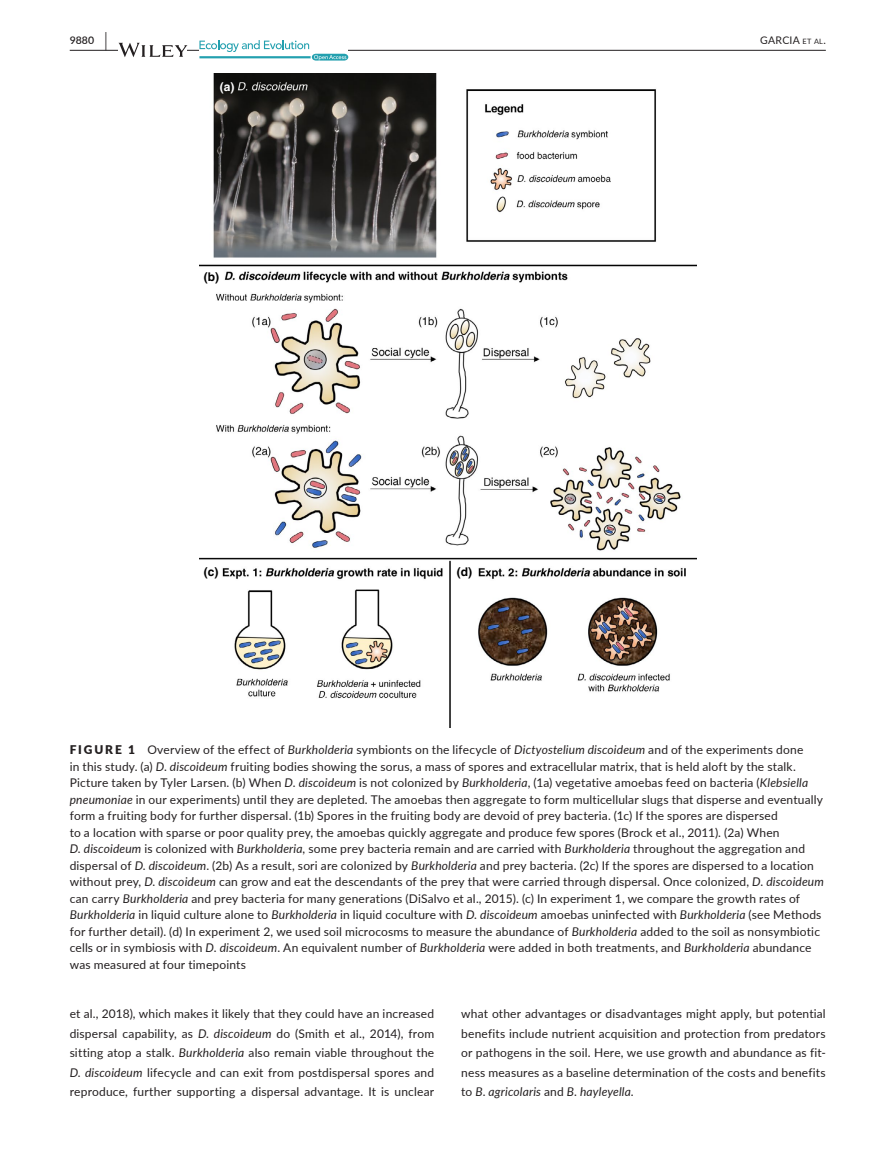
<style>
.page{position:relative;width:893px;height:1174px;background:#fff}
.page>*{position:absolute;margin:0;border:0;box-sizing:border-box;transform-origin:0 0}
.t1{font:12px/16.5px "Lato";letter-spacing:.015em;color:#231f20;text-align:justify}
.t2{font:700 12px "Helvetica";color:#000}
.t3{font:700 12px "Helvetica";color:#fff}
.t4{font:10.5px "Lato";letter-spacing:.025em;color:#231f20}
.t5{font:600 10.5px "Lato";color:#231f20}
.s1{font-size:19.5px}
.s2{font-size:7.35px}
.s3{font-weight:900}
.s4{font-style:italic}
</style>
<div class="page">
<hr style="left:70px;top:50px;width:756px;height:1px;background:#231f20">
<svg style="left:119px;top:43px;width:68px;height:14px"></svg>
<svg style="left:199px;top:40px;width:149px;height:21px"></svg>
<img style="left:199px;top:73px;width:497px;height:654px">
<p class="t5" style="left:70px;top:33px;width:39px">9880 <span class="s1">|</span></p>
<p class="t4" style="left:760px;top:33px;width:67px">GARCIA <span class="s2">et al</span>.</p>
<p class="t3" style="left:220px;top:80px;width:16px">(a)</p>
<p class="t2" style="left:204px;top:269px;width:17px">(b)</p>
<p class="t2" style="left:204px;top:564px;width:16px">(c)</p>
<p class="t2" style="left:457px;top:564px;width:17px">(d)</p>
<p class="t1" style="left:70px;top:741px;width:756px;text-align:left"><span class="s3">FIGURE 1</span> Overview of the effect of <span class="s4">Burkholderia</span> symbionts on the lifecycle of <span class="s4">Dictyostelium discoideum</span> and of the experiments done<br>in this study. (a) <span class="s4">D. discoideum</span> fruiting bodies showing the sorus, a mass of spores and extracellular matrix, that is held aloft by the stalk.<br>Picture taken by Tyler Larsen. (b) When <span class="s4">D. discoideum</span> is not colonized by <span class="s4">Burkholderia</span>, (1a) vegetative amoebas feed on bacteria (<span class="s4">Klebsiella pneumoniae</span> in our experiments) until they are depleted. The amoebas then aggregate to form multicellular slugs that disperse and eventually form a fruiting body for further dispersal. (1b) Spores in the fruiting body are devoid of prey bacteria. (1c) If the spores are dispersed<br>to a location with sparse or poor quality prey, the amoebas quickly aggregate and produce few spores (Brock et al., 2011). (2a) When<br><span class="s4">D. discoideum</span> is colonized with <span class="s4">Burkholderia</span>, some prey bacteria remain and are carried with <span class="s4">Burkholderia</span> throughout the aggregation and dispersal of <span class="s4">D. discoideum</span>. (2b) As a result, sori are colonized by <span class="s4">Burkholderia</span> and prey bacteria. (2c) If the spores are dispersed to a location without prey, <span class="s4">D. discoideum</span> can grow and eat the descendants of the prey that were carried through dispersal. Once colonized, <span class="s4">D. discoideum </span>can carry <span class="s4">Burkholderia</span> and prey bacteria for many generations (DiSalvo et al., 2015). (c) In experiment 1, we compare the growth rates of <span class="s4">Burkholderia</span> in liquid culture alone to <span class="s4">Burkholderia</span> in liquid coculture with <span class="s4">D. discoideum</span> amoebas uninfected with <span class="s4">Burkholderia</span> (see Methods for further detail). (d) In experiment 2, we used soil microcosms to measure the abundance of <span class="s4">Burkholderia</span> added to the soil as nonsymbiotic cells or in symbiosis with <span class="s4">D. discoideum</span>. An equivalent number of <span class="s4">Burkholderia</span> were added in both treatments, and <span class="s4">Burkholderia</span> abundance was measured at four timepoints</p>
<p class="t1" style="left:70px;top:1003px;width:366px;line-height:19.5px">et al., 2018), which makes it likely that they could have an increased dispersal capability, as <span class="s4">D. discoideum</span> do (Smith et al., 2014), from sitting atop a stalk. <span class="s4">Burkholderia</span> also remain viable throughout the <span class="s4">D. discoideum</span> lifecycle and can exit from postdispersal spores and reproduce, further supporting a dispersal advantage. It is unclear</p>
<p class="t1" style="left:461px;top:1003px;width:366px;line-height:19.5px">what other advantages or disadvantages might apply, but potential benefits include nutrient acquisition and protection from predators or pathogens in the soil. Here, we use growth and abundance as fit‐ ness measures as a baseline determination of the costs and benefits to <span class="s4">B. agricolaris</span> and <span class="s4">B. hayleyella</span>.</p>
</div>
